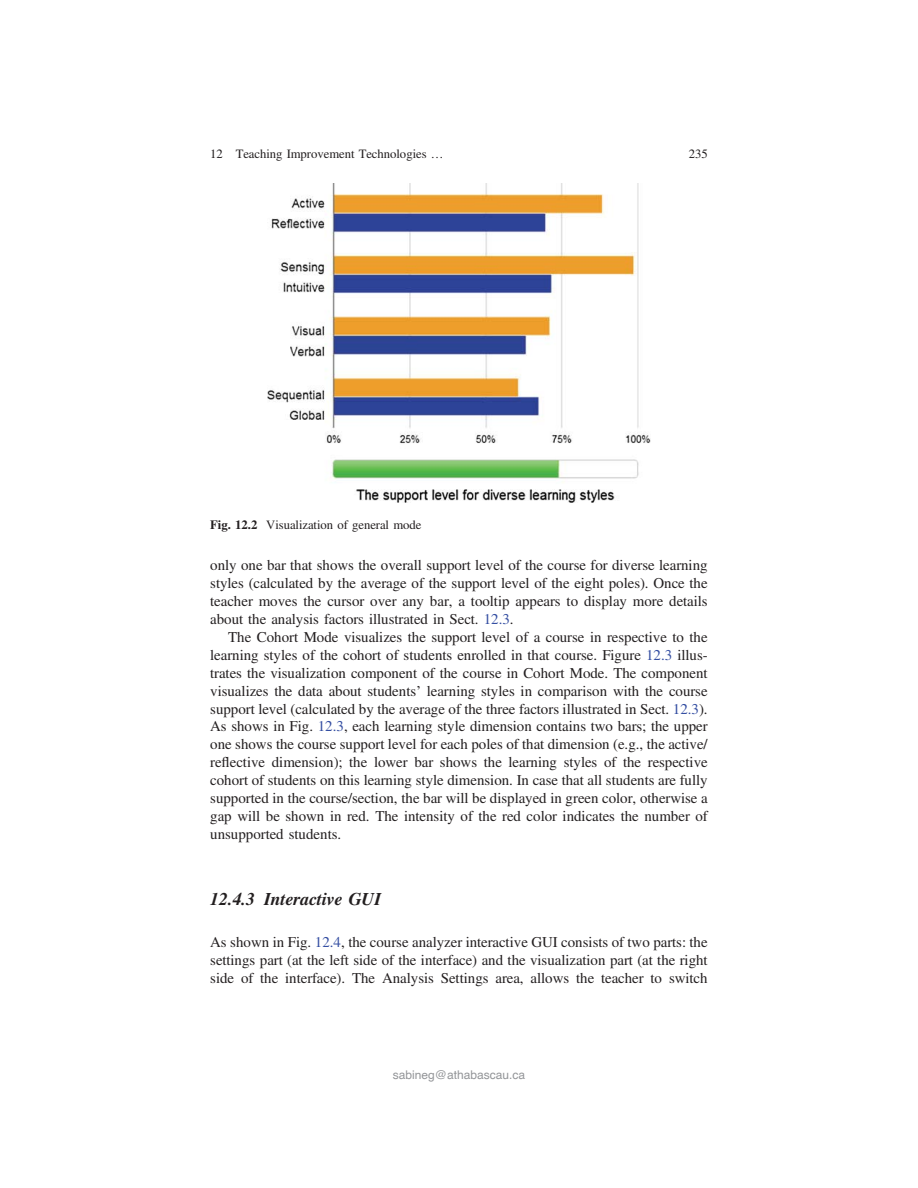
<style>
.page{position:relative;width:918px;height:1188px;background:#fff}
.page>*{position:absolute;margin:0;border:0;box-sizing:border-box;transform-origin:0 0}
.t1{font:18px "Adv TT8 fc 4438 a.BI";color:#231f20}
.t2{font:15px/18px "Adv TT5 ada 87 cc";color:#231f20;text-align:justify}
.t3{font:12.75px "Adv TT5 ada 87 cc";color:#231f20}
.t4{font:12px "Helvetica";color:#939598}
.s1{font-family:"Adv T Tec 369687"}
.s2{font-family:"Adv T Teeee 58 d 9.B"}
.s3{color:#344ea2}
.s4{font-family:"Adv TT5 ada 87 cc+fb"}
</style>
<div class="page">
<img style="left:268px;top:184px;width:382px;height:318px">
<p class="t3" style="left:210px;top:149px;width:235px">12 Teaching Improvement Technologies <span class="s1">…</span></p>
<p class="t3" style="left:689px;top:149px;width:21px">235</p>
<p class="t3" style="left:210px;top:520px;width:213px"><span class="s2">Fig. 12.2</span> Visualization of general mode</p>
<p class="t2" style="left:210px;top:558px;width:499px">only one bar that shows the overall support level of the course for diverse learning styles (calculated by the average of the support level of the eight poles). Once the teacher moves the cursor over any bar, a tooltip appears to display more details about the analysis factors illustrated in Sect. <span class="s3">12.3</span>.</p>
<p class="t2" style="left:210px;top:629px;width:499px;text-indent:18px">The Cohort Mode visualizes the support level of a course in respective to the learning styles of the cohort of students enrolled in that course. Figure <span class="s3">12.3</span> illus&shy;trates the visualization component of the course in Cohort Mode. The component visualizes the data about students<span class="s1">’</span> learning styles in comparison with the course support level (calculated by the average of the three factors illustrated in Sect. <span class="s3">12.3</span>).<br>As shows in Fig. <span class="s3">12.3</span>, each learning style dimension contains two bars; the upper one shows the course support level for each poles of that dimension (e.g., the active/ re<span class="s4">fl</span>ective dimension); the lower bar shows the learning styles of the respective cohort of students on this learning style dimension. In case that all students are fully supported in the course/section, the bar will be displayed in green color, otherwise a gap will be shown in red. The intensity of the red color indicates the number of unsupported students.</p>
<p class="t1" style="left:210px;top:888px;width:173px">12.4.3 Interactive GUI</p>
<p class="t2" style="left:210px;top:934px;width:499px">As shown in Fig. <span class="s3">12.4</span>, the course analyzer interactive GUI consists of two parts: the settings part (at the left side of the interface) and the visualization part (at the right side of the interface). The Analysis Settings area, allows the teacher to switch</p>
<p class="t4" style="left:393px;top:1067px;width:134px">sabineg@athabascau.ca</p>
</div>
